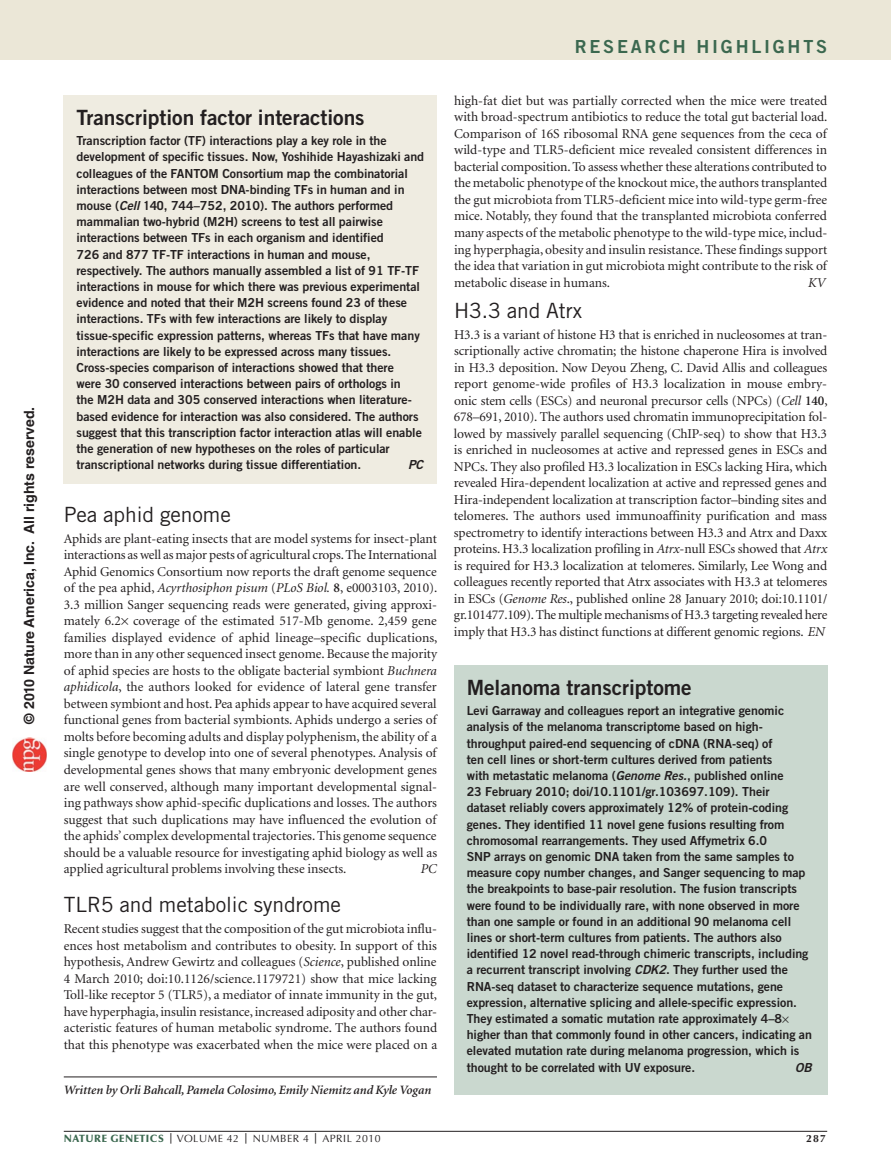
<style>
.page{position:relative;width:891px;height:1175px;background:#fff}
.page>*{position:absolute;margin:0;border:0;box-sizing:border-box;transform-origin:0 0}
.t1{font:21px "Trade Gothic Bold Two";letter-spacing:-.005em;color:#231f20}
.t2{font:21px "Trade Gothic";letter-spacing:-.005em;color:#231f20}
.t3{font:18px "Trade Gothic Bold Two";letter-spacing:.15em;color:#3b684f}
.t4{font:700 14.1px "Helvetica LT Std";color:#231f20}
.t5{font:13.5px/16.5px "Minion";letter-spacing:-.005em;color:#231f20;text-align:justify}
.t6{font:italic 13.5px "Minion";color:#231f20}
.t7{font:italic 600 12.75px "Minion";letter-spacing:-.005em;color:#231f20}
.t8{font:12.45px/16.2px "Trade Gothic Bold Two";letter-spacing:-.005em;color:#231f20}
.t9{font:italic 12.45px "Trade Gothic Bold Two";color:#231f20}
.t10{font:10.5px "Optima";letter-spacing:.05em;color:#231f20}
.t11{font:700 10.5px "Optima";color:#231f20}
.s1{font-style:italic}
.s2{font-family:"Trade Gothic";font-weight:700}
.s3{font-weight:600}
.s4{font-weight:900;color:#3b684f}
.s5{font-weight:700}
</style>
<div class="page">
<div style="left:0;top:0;width:891px;height:60px;background:#ebe7d7"></div>
<hr style="left:64px;top:1131px;width:763px;height:1px;background:#231f20">
<div style="left:64px;top:95px;width:373px;height:388px;background:#efece1"></div>
<div style="left:454px;top:665px;width:373px;height:429px;background:#cad8cf"></div>
<hr style="left:64px;top:1076px;width:373px;height:1px;background:#231f20">
<img style="left:12px;top:738px;width:34px;height:34px">
<p class="t4" style="left:21px;top:723px;width:318px;rotate:-90deg">© 2010 Nature America, Inc. All rights reserved.</p>
<h2 class="t3" style="left:575px;top:35px;width:254px">research highlights</h2>
<h1 class="t1" style="left:77px;top:104px;width:290px">Transcription factor interactions</h1>
<p class="t8" style="left:77px;top:132px;width:349px">Transcription factor (TF) interactions play a key role in the development of specific tissues. Now, Yoshihide Hayashizaki and colleagues of the FANTOM Consortium map the combinatorial interactions between most DNA-binding TFs in human and in mouse (<span class="s1">Cell</span> <span class="s2">140</span>, 744–752, 2010). The authors performed mammalian two-hybrid (M2H) screens to test all pairwise interactions between TFs in each organism and identified<br>726 and 877 TF-TF interactions in human and mouse, respectively. The authors manually assembled a list of 91 TF-TF interactions in mouse for which there was previous experimental evidence and noted that their M2H screens found 23 of these interactions. TFs with few interactions are likely to display tissue-specific expression patterns, whereas TFs that have many interactions are likely to be expressed across many tissues.<br>Cross-species comparison of interactions showed that there<br>were 30 conserved interactions between pairs of orthologs in<br>the M2H data and 305 conserved interactions when literature&shy;based evidence for interaction was also considered. The authors suggest that this transcription factor interaction atlas will enable the generation of new hypotheses on the roles of particular transcriptional networks during tissue differentiation.</p>
<p class="t9" style="left:408px;top:457px;width:17px">PC</p>
<h1 class="t2" style="left:64px;top:502px;width:169px">Pea aphid genome</h1>
<p class="t5" style="left:64px;top:531px;width:375px">Aphids are plant-eating insects that are model systems for insect-plant interactions as well as major pests of agricultural crops. The International Aphid Genomics Consortium now reports the draft genome sequence of the pea aphid, <span class="s1">Acyrthosiphon pisum</span> (<span class="s1">PLoS Biol.</span> <span class="s3">8</span>, e0003103, 2010).<br>3.3 million Sanger sequencing reads were generated, giving approxi&shy;mately 6.2 coverage of the estimated 517-Mb genome. 2,459 gene families displayed evidence of aphid lineage–specific duplications, more than in any other sequenced insect genome. Because the majority of aphid species are hosts to the obligate bacterial symbiont <span class="s1">Buchnera aphidicola</span>, the authors looked for evidence of lateral gene transfer between symbiont and host. Pea aphids appear to have acquired several functional genes from bacterial symbionts. Aphids undergo a series of molts before becoming adults and display polyphenism, the ability of a single genotype to develop into one of several phenotypes. Analysis of developmental genes shows that many embryonic development genes are well conserved, although many important developmental signal&shy;ing pathways show aphid-specific duplications and losses. The authors suggest that such duplications may have influenced the evolution of the aphids’ complex developmental trajectories. This genome sequence should be a valuable resource for investigating aphid biology as well as applied agricultural problems involving these insects.</p>
<p class="t6" style="left:421px;top:862px;width:18px">PC</p>
<h1 class="t2" style="left:64px;top:892px;width:279px">TLR5 and metabolic syndrome</h1>
<p class="t5" style="left:64px;top:921px;width:375px">Recent studies suggest that the composition of the gut microbiota influ&shy;ences host metabolism and contributes to obesity. In support of this hypothesis, Andrew Gewirtz and colleagues (<span class="s1">Science</span>, published online 4 March 2010; doi:10.1126/science.1179721) show that mice lacking Toll-like receptor 5 (TLR5), a mediator of innate immunity in the gut, have hyperphagia, insulin resistance, increased adiposity and other char&shy;acteristic features of human metabolic syndrome. The authors found that this phenotype was exacerbated when the mice were placed on a</p>
<p class="t7" style="left:64px;top:1083px;width:369px">Written by Orli Bahcall, Pamela Colosimo, Emily Niemitz and Kyle Vogan</p>
<p class="t5" style="left:454px;top:93px;width:375px">high-fat diet but was partially corrected when the mice were treated with broad-spectrum antibiotics to reduce the total gut bacterial load.<br>Comparison of 16S ribosomal RNA gene sequences from the ceca of wild-type and TLR5-deficient mice revealed consistent differences in bacterial composition. To assess whether these alterations contributed to the metabolic phenotype of the knockout mice, the authors transplanted the gut microbiota from TLR5-deficient mice into wild-type germ-free mice. Notably, they found that the transplanted microbiota conferred many aspects of the metabolic phenotype to the wild-type mice, includ&shy;ing hyperphagia, obesity and insulin resistance. These findings support the idea that variation in gut microbiota might contribute to the risk of metabolic disease in humans.</p>
<p class="t6" style="left:808px;top:275px;width:19px">KV</p>
<h1 class="t2" style="left:454px;top:298px;width:130px">H3.3 and Atrx</h1>
<p class="t5" style="left:454px;top:327px;width:375px">H3.3 is a variant of histone H3 that is enriched in nucleosomes at tran&shy;scriptionally active chromatin; the histone chaperone Hira is involved in H3.3 deposition. Now Deyou Zheng, C. David Allis and colleagues report genome-wide profiles of H3.3 localization in mouse embry&shy;onic stem cells (ESCs) and neuronal precursor cells (NPCs) (<span class="s1">Cell</span> <span class="s3">140</span>, 678–691, 2010). The authors used chromatin immunoprecipitation fol&shy;lowed by massively parallel sequencing (ChIP-seq) to show that H3.3 is enriched in nucleosomes at active and repressed genes in ESCs and NPCs. They also profiled H3.3 localization in ESCs lacking Hira, which revealed Hira-dependent localization at active and repressed genes and Hira-independent localization at transcription factor–binding sites and telomeres. The authors used immunoaffinity purification and mass spectrometry to identify interactions between H3.3 and Atrx and Daxx proteins. H3.3 localization profiling in <span class="s1">Atrx</span>-null ESCs showed that <span class="s1">Atrx </span>is required for H3.3 localization at telomeres. Similarly, Lee Wong and colleagues recently reported that Atrx associates with H3.3 at telomeres in ESCs (<span class="s1">Genome Res</span>., published online 28 January 2010; doi:10.1101/ gr.101477.109). The multiple mechanisms of H3.3 targeting revealed here imply that H3.3 has distinct functions at different genomic regions. <span class="s1">EN</span></p>
<h1 class="t1" style="left:467px;top:674px;width:226px">Melanoma transcriptome</h1>
<p class="t8" style="left:467px;top:702px;width:347px">Levi Garraway and colleagues report an integrative genomic analysis of the melanoma transcriptome based on high&shy;throughput paired-end sequencing of cDNA (RNA-seq) of<br>ten cell lines or short-term cultures derived from patients<br>with metastatic melanoma (<span class="s1">Genome Res.</span>, published online<br>23 February 2010; doi/10.1101/gr.103697.109). Their dataset reliably covers approximately 12% of protein-coding genes. They identified 11 novel gene fusions resulting from chromosomal rearrangements. They used Affymetrix 6.0<br>SNP arrays on genomic DNA taken from the same samples to measure copy number changes, and Sanger sequencing to map the breakpoints to base-pair resolution. The fusion transcripts were found to be individually rare, with none observed in more than one sample or found in an additional 90 melanoma cell lines or short-term cultures from patients. The authors also identified 12 novel read-through chimeric transcripts, including a recurrent transcript involving <span class="s1">CDK2</span>. They further used the RNA-seq dataset to characterize sequence mutations, gene expression, alternative splicing and allele-specific expression.<br>They estimated a somatic mutation rate approximately 4–8 higher than that commonly found in other cancers, indicating an elevated mutation rate during melanoma progression, which is thought to be correlated with UV exposure.</p>
<p class="t9" style="left:795px;top:1059px;width:18px">OB</p>
<p class="t10" style="left:64px;top:1132px;width:318px"><span class="s4">NATURE GENETICS</span> <span class="s5">|</span> VOLUME 42 <span class="s5">|</span> NUMBER 4 <span class="s5">|</span> APRIL 2010</p>
<p class="t11" style="left:806px;top:1132px;width:21px">287</p>
</div>
